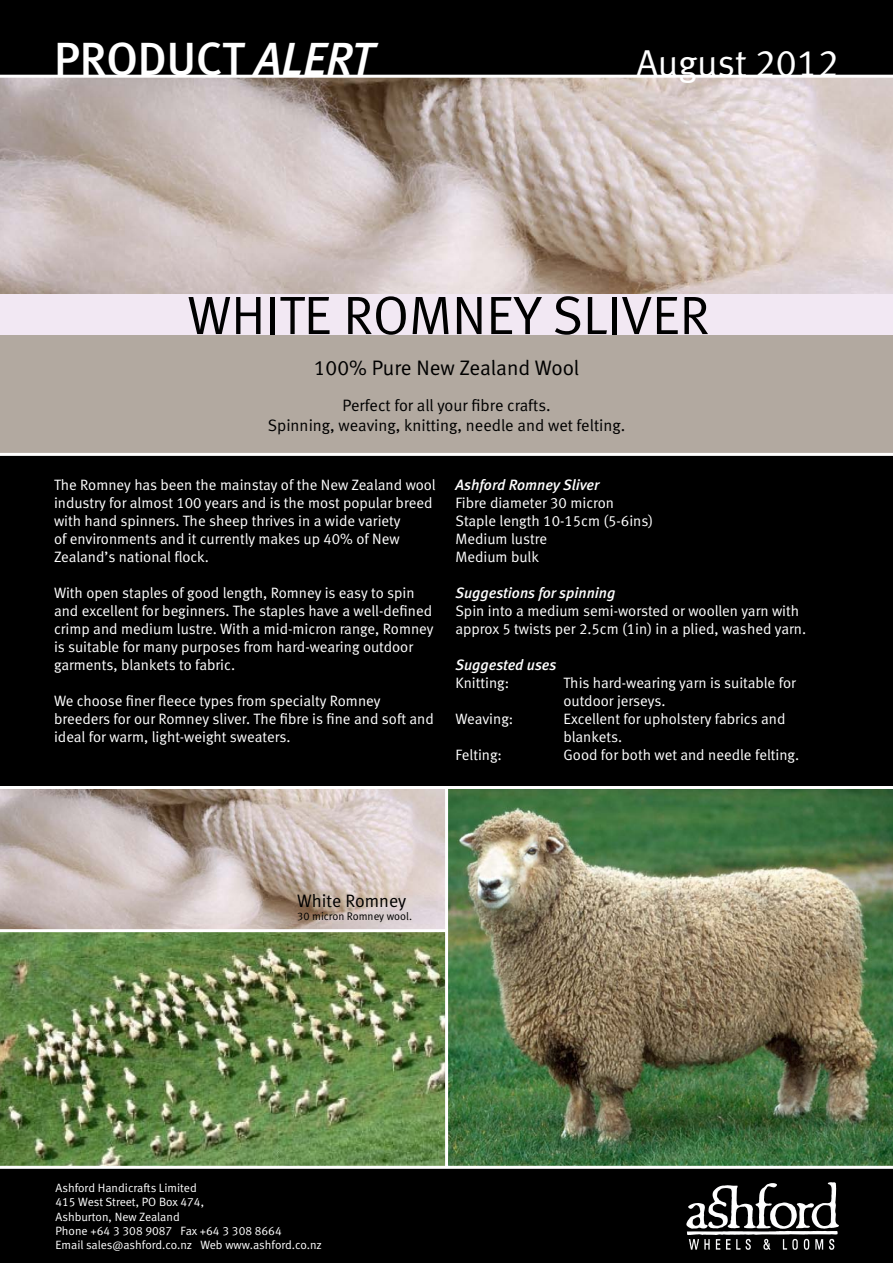
<style>
.page{position:relative;width:893px;height:1263px;background:#000}
.page>*{position:absolute;margin:0;border:0;box-sizing:border-box;transform-origin:0 0}
.t1{font:54px "Meta Normal LF";color:#000}
.t2{font:46.5px "Meta Medium LF";color:#fff}
.t3{font:37.5px "Meta Normal LF";color:#fff}
.t4{font:21px "Meta Normal LF";color:#000}
.t5{font:18px "Meta Normal LF";color:#000}
.t6{font:16.5px "Meta Normal LF";color:#000}
.t7{font:15px/18px "Meta Normal LF";color:#fff}
.t8{font:italic 15px "Meta Medium LF";color:#fff}
.t9{font:12px "Meta Normal LF";color:#fff}
.t10{font:11.1px "Meta Normal LF";color:#000}
.s1{font-style:italic}
</style>
<div class="page">
<img style="left:0;top:78px;width:893px;height:216px">
<div style="left:0;top:294px;width:893px;height:42px;background:#f2e8f3"></div>
<img style="left:0;top:789px;width:893px;height:377px">
<div style="left:0;top:336px;width:893px;height:119px;background:#b2a9a0"></div>
<img style="left:812px;top:1182px;width:20px;height:46px">
<hr style="left:0;top:75px;width:893px;height:3px;background:#fff">
<hr style="left:0;top:1166px;width:893px;height:3px;background:#fff">
<hr style="left:0;top:929px;width:446px;height:3px;background:#fff">
<hr style="left:0;top:453px;width:893px;height:3px;background:#fff">
<hr style="left:445px;top:787px;width:3px;height:380px;background:#fff">
<hr style="left:0;top:786px;width:893px;height:3px;background:#fff">
<p class="t2" style="left:54px;top:32px;width:321px">PRODUCT <span class="s1">ALERT</span></p>
<p class="t3" style="left:636px;top:42px;width:204px">August 2012</p>
<p class="t1" style="left:187px;top:284px;width:523px">WHITE ROMNEY SLIVER</p>
<p class="t4" style="left:314px;top:355px;width:267px">100% Pure New Zealand Wool</p>
<p class="t6" style="left:342px;top:396px;width:210px">Perfect for all your fibre crafts.</p>
<p class="t6" style="left:268px;top:415px;width:359px">Spinning, weaving, knitting, needle and wet felting.</p>
<p class="t7" style="left:54px;top:475px;width:383px">The Romney has been the mainstay of the New Zealand wool industry for almost 100 years and is the most popular breed with hand spinners. The sheep thrives in a wide variety<br>of environments and it currently makes up 40% of New Zealand’s national flock.</p>
<p class="t7" style="left:54px;top:583px;width:381px">With open staples of good length, Romney is easy to spin and excellent for beginners. The staples have a well-defined crimp and medium lustre. With a mid-micron range, Romney is suitable for many purposes from hard-wearing outdoor garments, blankets to fabric.</p>
<p class="t7" style="left:54px;top:691px;width:381px">We choose finer fleece types from specialty Romney breeders for our Romney sliver. The fibre is fine and soft and ideal for warm, light-weight sweaters.</p>
<p class="t8" style="left:455px;top:475px;width:146px">Ashford Romney Sliver</p>
<p class="t7" style="left:455px;top:493px;width:160px">Fibre diameter 30 micron</p>
<p class="t7" style="left:455px;top:511px;width:199px">Staple length 10-15cm (5-6ins)</p>
<p class="t7" style="left:455px;top:529px;width:93px">Medium lustre</p>
<p class="t7" style="left:455px;top:547px;width:85px">Medium bulk</p>
<p class="t8" style="left:455px;top:583px;width:161px">Suggestions for spinning</p>
<p class="t7" style="left:455px;top:601px;width:352px">Spin into a medium semi-worsted or woollen yarn with approx 5 twists per 2.5cm (1in) in a plied, washed yarn.</p>
<p class="t8" style="left:455px;top:655px;width:103px">Suggested uses</p>
<p class="t7" style="left:455px;top:673px;width:55px">Knitting:</p>
<p class="t7" style="left:563px;top:673px;width:234px">This hard-wearing yarn is suitable for outdoor jerseys.</p>
<p class="t7" style="left:455px;top:709px;width:59px">Weaving:</p>
<p class="t7" style="left:563px;top:709px;width:223px">Excellent for upholstery fabrics and blankets.</p>
<p class="t7" style="left:455px;top:745px;width:48px">Felting:</p>
<p class="t7" style="left:563px;top:745px;width:237px">Good for both wet and needle felting.</p>
<p class="t5" style="left:297px;top:890px;width:111px">White Romney</p>
<p class="t10" style="left:297px;top:910px;width:116px">30 micron Romney wool.</p>
<p class="t9" style="left:55px;top:1181px;width:143px">Ashford Handicrafts Limited</p>
<p class="t9" style="left:55px;top:1195px;width:150px">415 West Street, PO Box 474,</p>
<p class="t9" style="left:55px;top:1209px;width:126px">Ashburton, New Zealand</p>
<p class="t9" style="left:55px;top:1224px;width:228px">Phone +64 3 308 9087 Fax +64 3 308 8664</p>
<p class="t9" style="left:55px;top:1238px;width:268px">Email sales@ashford.co.nz Web www.ashford.co.nz</p>
</div>
